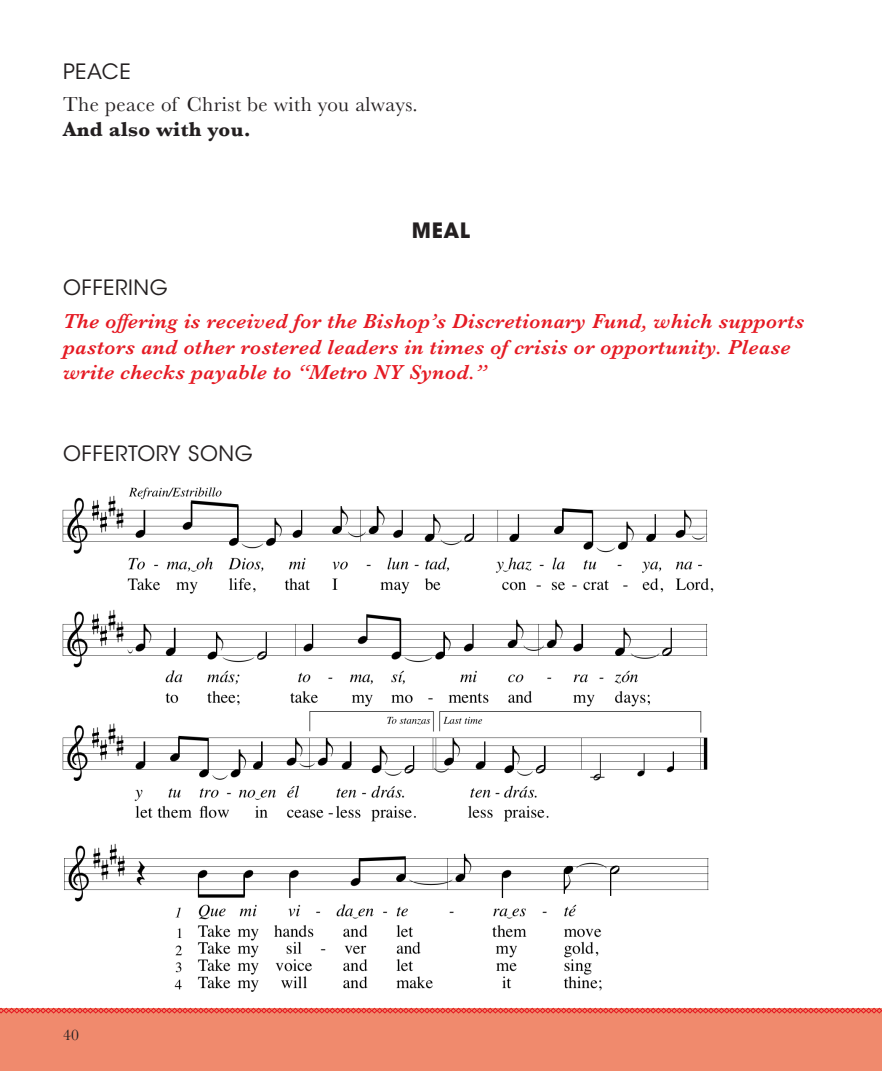
<style>
.page{position:relative;width:882px;height:1071px;background:#fff}
.page>*{position:absolute;margin:0;border:0;box-sizing:border-box;transform-origin:0 0}
.t1{font:italic 600 21px/25.2px "Baskerville";letter-spacing:.02em;color:#e51a23}
.t2{font:21px "Baskerville";letter-spacing:.02em;color:#231f20}
.t3{font:21px "ITC Avant Garde Std";letter-spacing:.03em;color:#231f20}
.t4{font:700 21px "Baskerville";letter-spacing:.02em;color:#231f20}
.t5{font:700 21px "ITC Avant Garde Std";color:#231f20}
.t6{font:15.75px "Baskerville";color:#231f20}
</style>
<div class="page">
<img style="left:53px;top:487px;width:664px;height:521px">
<div style="left:0;top:1008px;width:882px;height:63px;background:#f08a6d"></div>
<svg style="left:0;top:1008px;width:882px;height:6px"></svg>
<p class="t3" style="left:63px;top:58px;width:69px">PEACE</p>
<p class="t2" style="left:63px;top:91px;width:356px">The peace of Christ be with you always.</p>
<p class="t4" style="left:63px;top:115px;width:189px">And also with you.</p>
<p class="t5" style="left:412px;top:217px;width:60px">MEAL</p>
<p class="t3" style="left:63px;top:275px;width:106px">OFFERING</p>
<p class="t1" style="left:63px;top:309px;width:743px">The offering is received for the Bishop’s Discretionary Fund, which supports pastors and other rostered leaders in times of crisis or opportunity. Please write checks payable to “Metro NY Synod.”</p>
<p class="t3" style="left:63px;top:441px;width:191px">OFFERTORY SONG</p>
<p class="t6" style="left:63px;top:1025px;width:18px">40</p>
</div>
